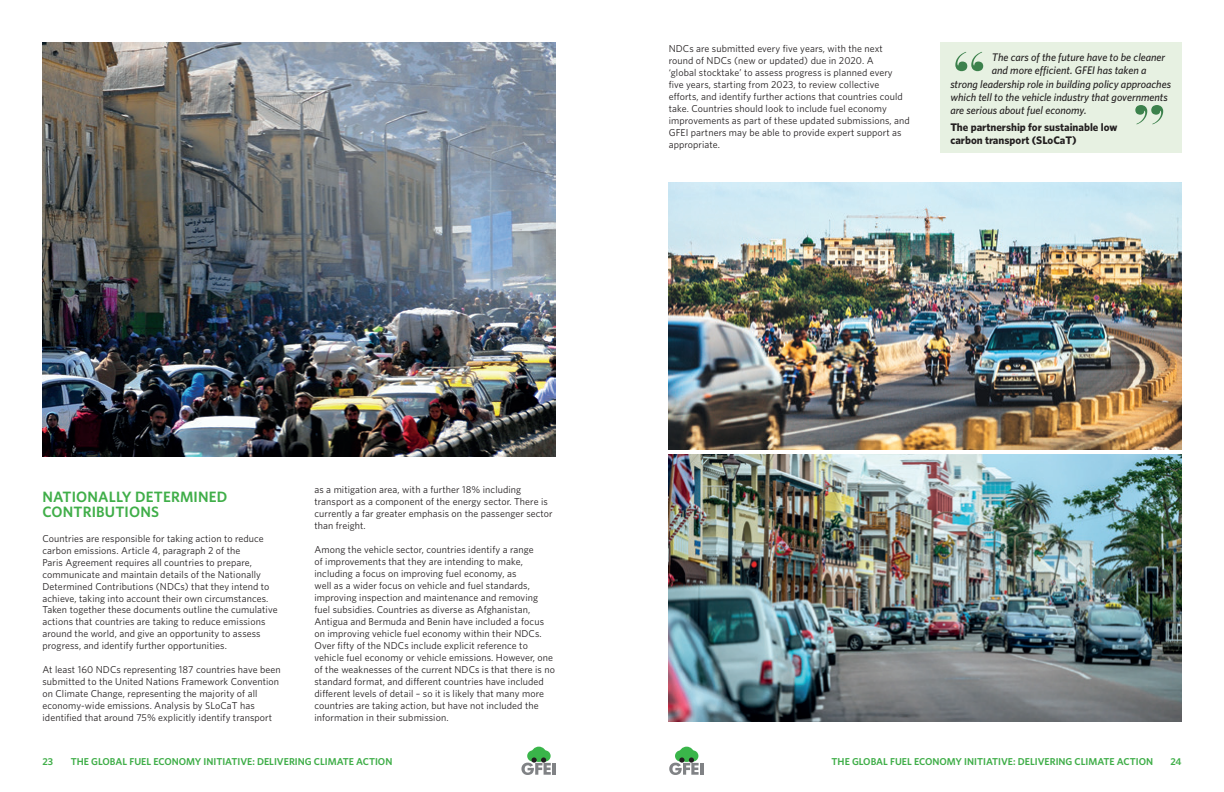
<style>
.page{position:relative;width:1224px;height:792px;background:#fff}
.page>*{position:absolute;margin:0;border:0;box-sizing:border-box;transform-origin:0 0}
.t1{font:600 15px/15px "Whitney";letter-spacing:.01em;color:#40ae49}
.t2{font:italic 500 11px "Whitney";color:#231f20}
.t3{font:700 11px/13.2px "Whitney";color:#231f20}
.t4{font:10px/12px "Whitney";letter-spacing:.01em;color:#231f20}
.t5{font:600 10px "Whitney";color:#40ae49}
</style>
<div class="page">
<hr style="left:552px;top:763px;width:4px;height:12px;background:#808285">
<div style="left:531px;top:747px;width:15px;height:15px;background:#3ab54a;border-radius:50%"></div>
<div style="left:539px;top:750px;width:12px;height:12px;background:#3ab54a;border-radius:50%"></div>
<div style="left:527px;top:750px;width:11px;height:12px;background:#3ab54a;border-radius:50%"></div>
<svg style="left:521px;top:757px;width:30px;height:18px"></svg>
<div style="left:679px;top:747px;width:15px;height:15px;background:#3ab54a;border-radius:50%"></div>
<div style="left:687px;top:750px;width:11px;height:12px;background:#3ab54a;border-radius:50%"></div>
<div style="left:675px;top:750px;width:11px;height:12px;background:#3ab54a;border-radius:50%"></div>
<svg style="left:669px;top:757px;width:34px;height:18px"></svg>
<img style="left:43px;top:43px;width:512px;height:413px">
<img style="left:668px;top:183px;width:513px;height:266px">
<img style="left:669px;top:455px;width:512px;height:266px">
<div style="left:940px;top:43px;width:242px;height:110px;background:#e7f1e2"></div>
<svg style="left:955px;top:52px;width:28px;height:19px"></svg>
<svg style="left:1135px;top:105px;width:28px;height:19px"></svg>
<p class="t4" style="left:669px;top:42px;width:243px">NDCs are submitted every five years, with the next round of NDCs (new or updated) due in 2020. A<br>‘global stocktake’ to assess progress is planned every five years, starting from 2023, to review collective efforts, and identify further actions that countries could take. Countries should look to include fuel economy improvements as part of these updated submissions, and GFEI partners may be able to provide expert support as appropriate.</p>
<p class="t2" style="left:992px;top:50px;width:175px">The cars of the future have to be cleaner</p>
<p class="t2" style="left:992px;top:63px;width:156px">and more efficient. GFEI has taken a</p>
<p class="t2" style="left:950px;top:77px;width:222px">strong leadership role in building policy approaches</p>
<p class="t2" style="left:950px;top:90px;width:219px">which tell to the vehicle industry that governments</p>
<p class="t2" style="left:950px;top:103px;width:138px">are serious about fuel economy.</p>
<p class="t3" style="left:950px;top:120px;width:168px">The partnership for sustainable low carbon transport (SLoCaT)</p>
<h1 class="t1" style="left:43px;top:489px;width:186px">NATIONALLY DETERMINED<br>CONTRIBUTIONS</h1>
<p class="t4" style="left:43px;top:532px;width:237px">Countries are responsible for taking action to reduce carbon emissions. Article 4, paragraph 2 of the<br>Paris Agreement requires all countries to prepare, communicate and maintain details of the Nationally Determined Contributions (NDCs) that they intend to achieve, taking into account their own circumstances.<br>Taken together these documents outline the cumulative actions that countries are taking to reduce emissions around the world, and give an opportunity to assess progress, and identify further opportunities.</p>
<p class="t4" style="left:43px;top:663px;width:240px">At least 160 NDCs representing 187 countries have been submitted to the United Nations Framework Convention on Climate Change, representing the majority of all economy-wide emissions. Analysis by SLoCaT has identified that around 75% explicitly identify transport</p>
<p class="t4" style="left:314px;top:483px;width:240px">as a mitigation area, with a further 18% including transport as a component of the energy sector. There is currently a far greater emphasis on the passenger sector than freight.</p>
<p class="t4" style="left:314px;top:543px;width:242px">Among the vehicle sector, countries identify a range<br>of improvements that they are intending to make, including a focus on improving fuel economy, as<br>well as a wider focus on vehicle and fuel standards, improving inspection and maintenance and removing fuel subsidies. Countries as diverse as Afghanistan, Antigua and Bermuda and Benin have included a focus on improving vehicle fuel economy within their NDCs.<br>Over fifty of the NDCs include explicit reference to vehicle fuel economy or vehicle emissions. However, one of the weaknesses of the current NDCs is that there is no standard format, and different countries have included different levels of detail – so it is likely that many more countries are taking action, but have not included the information in their submission.</p>
<p class="t5" style="left:43px;top:754px;width:12px">23</p>
<p class="t5" style="left:71px;top:754px;width:323px">THE GLOBAL FUEL ECONOMY INITIATIVE: DELIVERING CLIMATE ACTION</p>
<p class="t5" style="left:832px;top:754px;width:323px">THE GLOBAL FUEL ECONOMY INITIATIVE: DELIVERING CLIMATE ACTION</p>
<p class="t5" style="left:1170px;top:754px;width:13px">24</p>
</div>
